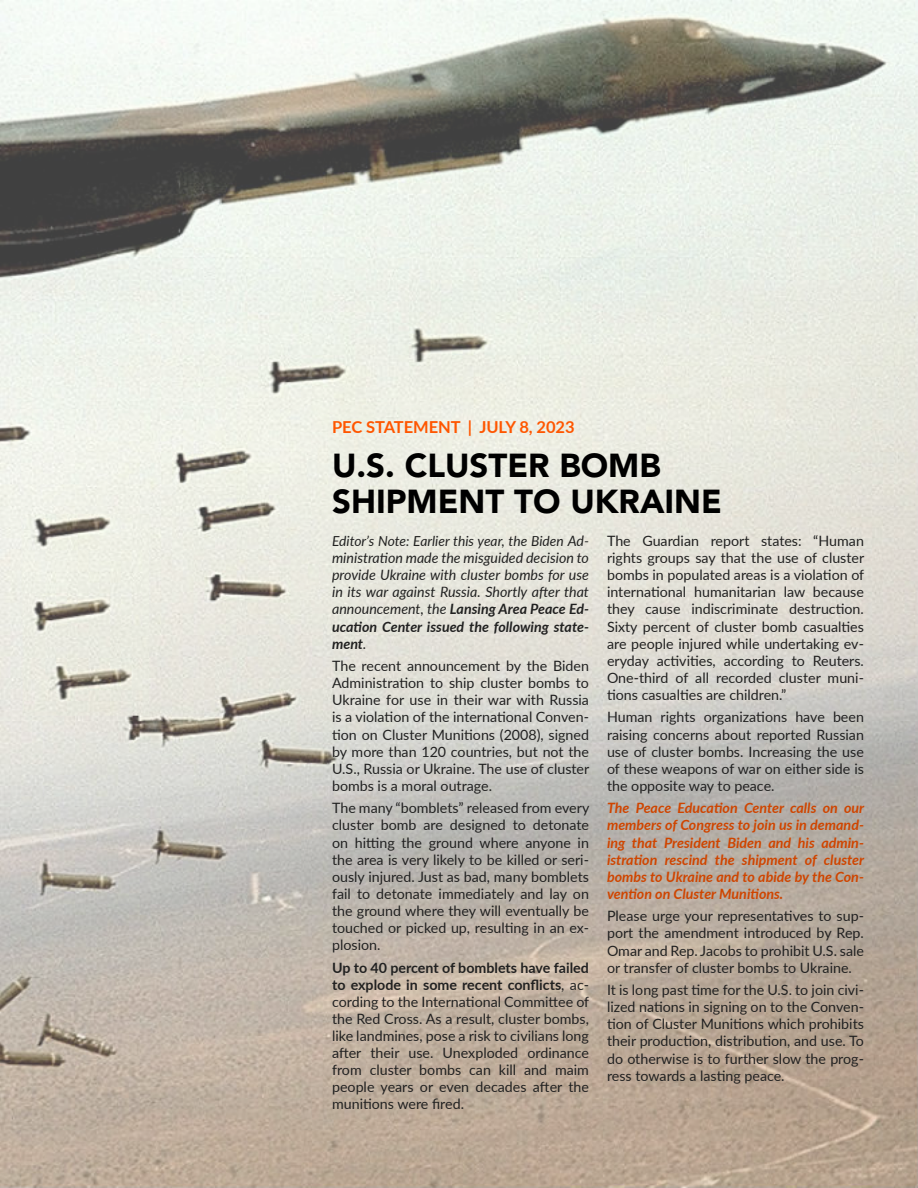
<style>
.page{position:relative;width:918px;height:1188px;background:#fff}
.page>*{position:absolute;margin:0;border:0;box-sizing:border-box;transform-origin:0 0}
.t1{font:900 33px/36px "Avenir LT Std";color:#000}
.t2{font:700 16.5px "Lato";letter-spacing:-.005em;color:#ff5600}
.t3{font:14.25px/17.1px "Lato";color:#212121;text-align:justify}
.t4{font:italic 700 14.25px/17.1px "Lato";color:#cf4500;text-align:justify}
.t5{font:italic 14.25px/17.1px "Lato";color:#212121;text-align:justify}
.t6{font:italic 13.8px "Lato";color:#212121}
.s1{font-size:14.25px}
.s2{font-weight:700}
</style>
<div class="page">
<img style="left:0;top:0;width:918px;height:1188px">
<p class="t2" style="left:332px;top:415px;width:244px">PEC STATEMENT | JULY 8, 2023</p>
<h1 class="t1" style="left:332px;top:447px;width:391px">U.S. CLUSTER BOMB<br>SHIPMENT TO UKRAINE</h1>
<p class="t6" style="left:332px;top:531px;width:258px">Editor’s Note: Earlier this year, the Biden <span class="s1">Ad-</span></p>
<p class="t5" style="left:332px;top:549px;width:258px">ministration made the misguided decision to provide Ukraine with cluster bombs for use in its war against Russia. Shortly after that announcement, the <span class="s2">Lansing Area Peace Ed&shy;ucation Center issued the following state&shy;ment</span>.</p>
<p class="t3" style="left:332px;top:657px;width:259px">The recent announcement by the Biden Administration to ship cluster bombs to Ukraine for use in their war with Russia is a violation of the international Conven&shy;tion on Cluster Munitions (2008), signed by more than 120 countries, but not the U.S., Russia or Ukraine. The use of cluster bombs is a moral outrage.</p>
<p class="t3" style="left:332px;top:799px;width:259px">The many “bomblets” released from every cluster bomb are designed to detonate on hitting the ground where anyone in the area is very likely to be killed or seri&shy;ously injured. Just as bad, many bomblets fail to detonate immediately and lay on the ground where they will eventually be touched or picked up, resulting in an ex&shy;plosion.</p>
<p class="t3" style="left:332px;top:958px;width:259px"><span class="s2">Up to 40 percent of bomblets have failed to explode in some recent conflicts</span>, ac&shy;cording to the International Committee of the Red Cross. As a result, cluster bombs, like landmines, pose a risk to civilians long after their use. Unexploded ordinance from cluster bombs can kill and maim people years or even decades after the munitions were fired.</p>
<p class="t3" style="left:607px;top:532px;width:259px">The Guardian report states: “Human rights groups say that the use of cluster bombs in populated areas is a violation of international humanitarian law because they cause indiscriminate destruction.<br>Sixty percent of cluster bomb casualties are people injured while undertaking ev&shy;eryday activities, according to Reuters.<br>One-third of all recorded cluster muni&shy;tions casualties are children.”</p>
<p class="t3" style="left:607px;top:708px;width:258px">Human rights organizations have been raising concerns about reported Russian use of cluster bombs. Increasing the use of these weapons of war on either side is the opposite way to peace.</p>
<p class="t4" style="left:607px;top:799px;width:259px">The Peace Education Center calls on our members of Congress to join us in demand&shy;ing that President Biden and his admin&shy;istration rescind the shipment of cluster bombs to Ukraine and to abide by the Con&shy;vention on Cluster Munitions.</p>
<p class="t3" style="left:607px;top:907px;width:258px">Please urge your representatives to sup&shy;port the amendment introduced by Rep.<br>Omar and Rep. Jacobs to prohibit U.S. sale or transfer of cluster bombs to Ukraine.</p>
<p class="t3" style="left:607px;top:981px;width:258px">It is long past time for the U.S. to join civi&shy;lized nations in signing on to the Conven&shy;tion of Cluster Munitions which prohibits their production, distribution, and use. To do otherwise is to further slow the prog&shy;ress towards a lasting peace.</p>
</div>
